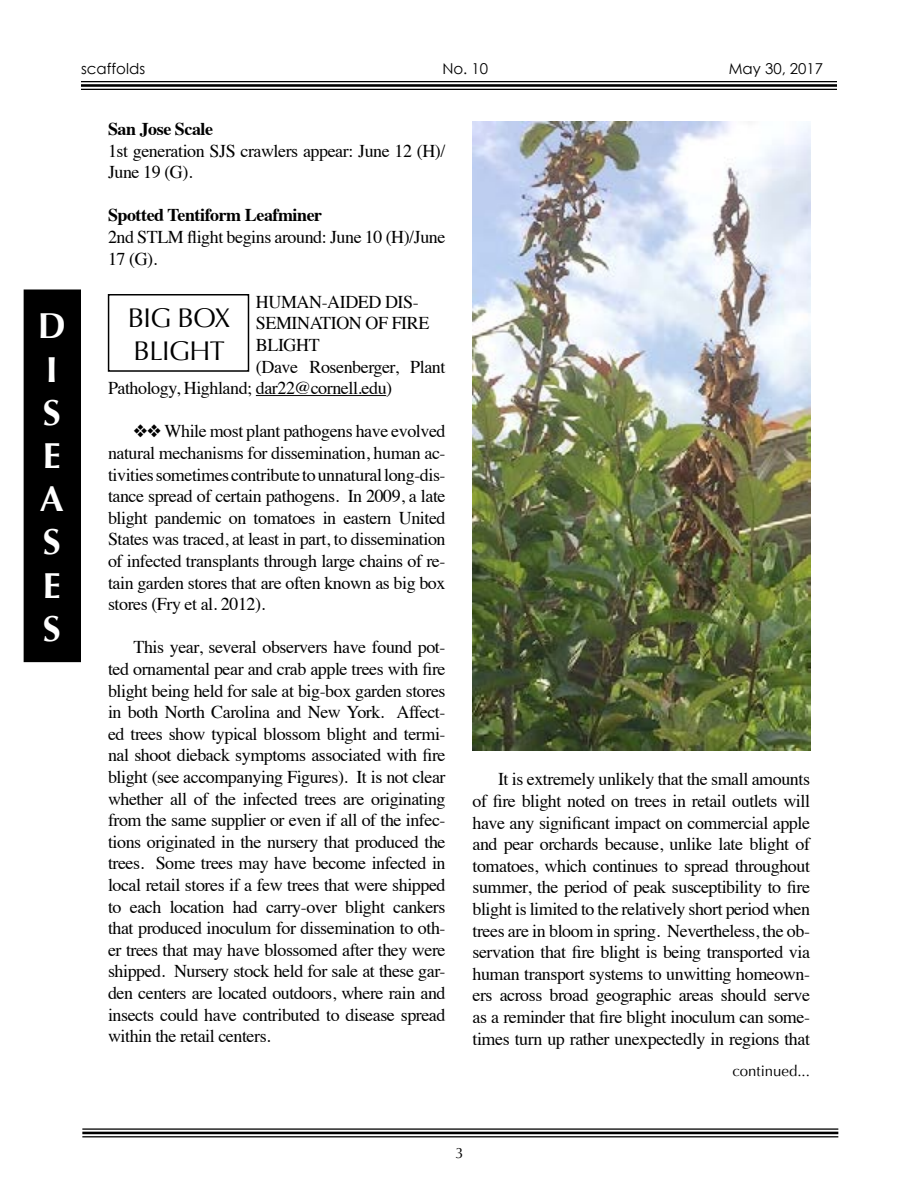
<style>
.page{position:relative;width:918px;height:1188px;background:#fff}
.page>*{position:absolute;margin:0;border:0;box-sizing:border-box;transform-origin:0 0}
.t1{font:700 36px/43.2px "Optima";color:#fff}
.t2{font:27px/32.4px "Optima";letter-spacing:-.025em;color:#000}
.t3{font:18px/21.6px "Times";letter-spacing:-.025em;color:#000;text-align:justify}
.t4{font:700 18px "Times";letter-spacing:-.025em;color:#000}
.t5{font:15px "Century Gothic";color:#000}
.t6{font:15px "Optima";color:#000}
</style>
<div class="page">
<hr style="left:81px;top:81px;width:756px;height:1px;background:#000">
<hr style="left:81px;top:84px;width:756px;height:3px;background:#000">
<hr style="left:81px;top:89px;width:756px;height:1px;background:#000">
<hr style="left:82px;top:1128px;width:756px;height:2px;background:#000">
<hr style="left:82px;top:1132px;width:756px;height:2px;background:#000">
<hr style="left:82px;top:1136px;width:756px;height:1px;background:#000">
<hr style="left:256px;top:395px;width:130px;height:1px;background:#000">
<div style="left:25px;top:291px;width:55px;height:370px;background:#000"></div>
<div style="left:24px;top:290px;width:57px;height:372px;border:3px solid #000"></div>
<div style="left:108px;top:294px;width:141px;height:78px;border:2px solid #000"></div>
<img style="left:472px;top:122px;width:339px;height:628px">
<p class="t5" style="left:81px;top:60px;width:66px">scaffolds</p>
<p class="t5" style="left:442px;top:60px;width:47px">No. 10</p>
<p class="t5" style="left:729px;top:60px;width:96px">May 30, 2017</p>
<p class="t4" style="left:108px;top:112px;width:107px">San Jose Scale</p>
<p class="t3" style="left:108px;top:138px;width:339px">1st generation SJS crawlers appear: June 12 (H)/<br>June 19 (G).</p>
<p class="t4" style="left:108px;top:198px;width:216px">Spotted Tentiform Leafminer</p>
<p class="t3" style="left:108px;top:225px;width:339px">2nd STLM flight begins around: June 10 (H)/June<br>17 (G).</p>
<p class="t3" style="left:256px;top:289px;width:164px">HUMAN-AIDED DIS-</p>
<p class="t3" style="left:256px;top:311px;width:175px">SEMINATION OF FIRE</p>
<p class="t3" style="left:256px;top:333px;width:65px">BLIGHT</p>
<p class="t3" style="left:256px;top:354px;width:191px">(Dave Rosenberger, Plant</p>
<p class="t3" style="left:108px;top:376px;width:286px">Pathology, Highland; dar22@cornell.edu)</p>
<p class="t3" style="left:108px;top:419px;width:339px;text-indent:25px">❖❖ While most plant pathogens have evolved natural mechanisms for dissemination, human ac&shy;tivities sometimes contribute to unnatural long-dis&shy;tance spread of certain pathogens. In 2009, a late blight pandemic on tomatoes in eastern United States was traced, at least in part, to dissemination of infected transplants through large chains of re&shy;tain garden stores that are often known as big box stores (Fry et al. 2012).</p>
<p class="t3" style="left:108px;top:635px;width:339px;text-indent:26px">This year, several observers have found pot&shy;ted ornamental pear and crab apple trees with fire blight being held for sale at big-box garden stores in both North Carolina and New York. Affect&shy;ed trees show typical blossom blight and termi&shy;nal shoot dieback symptoms associated with fire blight (see accompanying Figures). It is not clear whether all of the infected trees are originating from the same supplier or even if all of the infec&shy;tions originated in the nursery that produced the trees. Some trees may have become infected in local retail stores if a few trees that were shipped to each location had carry-over blight cankers that produced inoculum for dissemination to oth&shy;er trees that may have blossomed after they were shipped. Nursery stock held for sale at these gar&shy;den centers are located outdoors, where rain and insects could have contributed to disease spread within the retail centers.</p>
<h1 class="t1" style="left:38px;top:305px;width:30px">D<br>I<br>S<br>E<br>A<br>S<br>E<br>S</h1>
<h2 class="t2" style="left:128px;top:302px;width:104px">BIG BOX<br>BLIGHT</h2>
<p class="t3" style="left:473px;top:767px;width:339px;text-indent:26px">It is extremely unlikely that the small amounts of fire blight noted on trees in retail outlets will have any significant impact on commercial apple and pear orchards because, unlike late blight of tomatoes, which continues to spread throughout summer, the period of peak susceptibility to fire blight is limited to the relatively short period when trees are in bloom in spring. Nevertheless, the ob&shy;servation that fire blight is being transported via human transport systems to unwitting homeown&shy;ers across broad geographic areas should serve as a reminder that fire blight inoculum can some&shy;times turn up rather unexpectedly in regions that</p>
<p class="t6" style="left:732px;top:1062px;width:79px">continued...</p>
<p class="t6" style="left:455px;top:1144px;width:10px">3</p>
</div>
